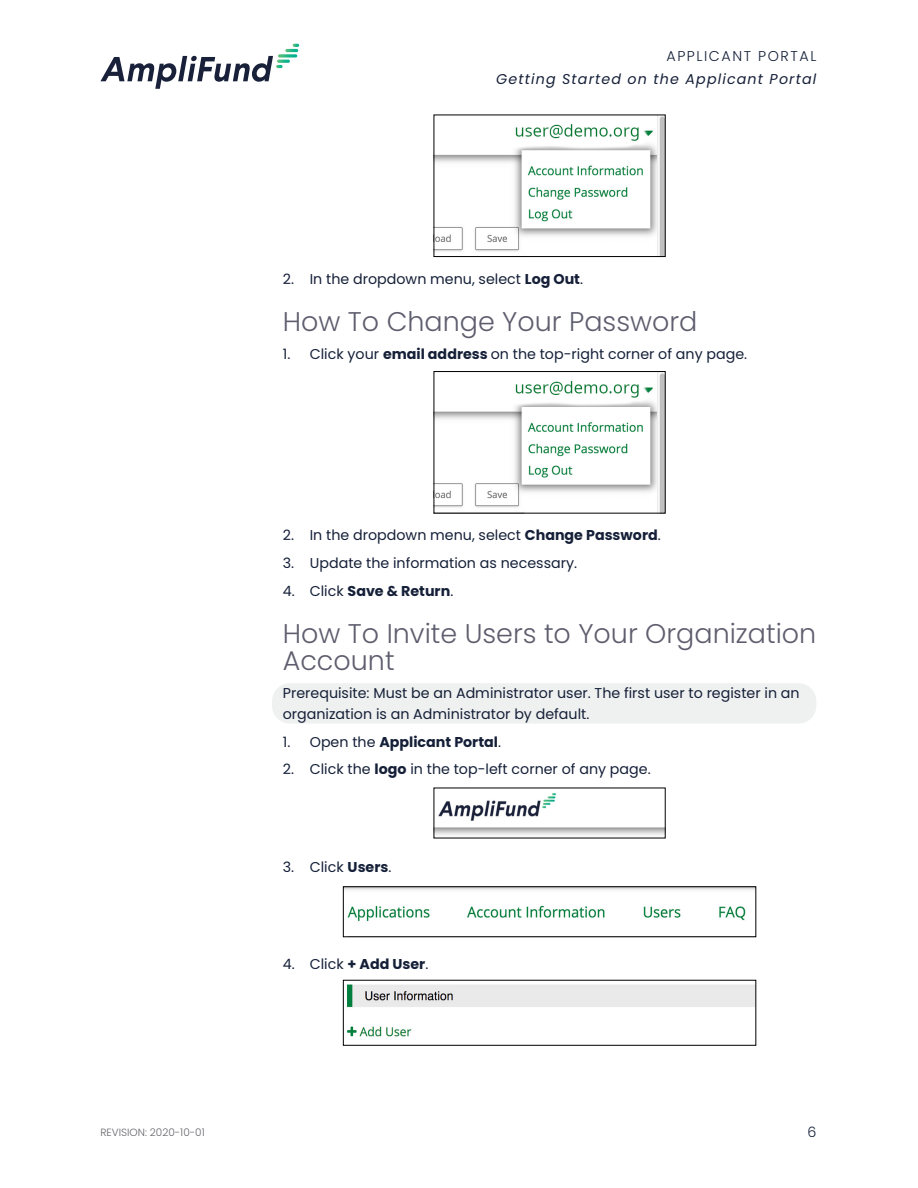
<style>
.page{position:relative;width:918px;height:1188px;background:#fff}
.page>*{position:absolute;margin:0;border:0;box-sizing:border-box;transform-origin:0 0}
.Heading_2{font:300 27px/27px "Poppins";color:#5e5d6e}
.t1{font:14.25px/21px "Poppins";color:#152038}
.t2{font:700 14.25px "Poppins";color:#152038}
.t3{font:italic 14.25px "Poppins";letter-spacing:.08em;color:#152038}
.t4{font:300 14.25px "Poppins";letter-spacing:.11em;color:#152038}
.t5{font:300 10.5px "Poppins";color:#64656a}
.s1{font-weight:700}
.s2{font-weight:400}
</style>
<div class="page">
<svg style="left:100px;top:44px;width:199px;height:45px"></svg>
<div style="left:272px;top:683px;width:544px;height:41px;background:#eff0f0;border-radius:18px"></div>
<img style="left:436px;top:117px;width:227px;height:138px">
<div style="left:434px;top:115px;width:231px;height:142px;border:1px solid #000"></div>
<img style="left:436px;top:373px;width:227px;height:138px">
<div style="left:434px;top:371px;width:231px;height:142px;border:1px solid #000"></div>
<img style="left:436px;top:793px;width:227px;height:42px">
<img style="left:345px;top:889px;width:409px;height:33px">
<div style="left:343px;top:887px;width:413px;height:50px;border:1px solid #000"></div>
<img style="left:347px;top:984px;width:407px;height:53px">
<p class="t5" style="left:100px;top:1127px;width:106px">REVISION: 2020-10-01</p>
<p class="t4" style="left:667px;top:48px;width:151px">APPLICANT PORTAL</p>
<p class="t3" style="left:496px;top:71px;width:322px">Getting Started on the Applicant Portal</p>
<p class="t1" style="left:283px;top:269px;width:302px">2. In the dropdown menu, select <span class="s1">Log Out</span>.</p>
<p class="Heading_2" style="left:283px;top:308px;width:416px">How To Change Your Password</p>
<p class="t1" style="left:283px;top:344px;width:466px">1. Click your <span class="s1">email address</span> on the top-right corner of any page.</p>
<p class="t1" style="left:283px;top:525px;width:379px">2. In the dropdown menu, select <span class="s1">Change Password</span>.</p>
<p class="t1" style="left:283px;top:553px;width:296px">3. Update the information as necessary.</p>
<p class="t2" style="left:283px;top:583px;width:172px"><span class="s2">4. Click</span> Save &amp; Return<span class="s2">.</span></p>
<p class="Heading_2" style="left:283px;top:620px;width:535px">How To Invite Users to Your Organization<br>Account</p>
<p class="t1" style="left:283px;top:683px;width:518px">Prerequisite: Must be an Administrator user. The first user to register in an organization is an Administrator by default.</p>
<p class="t2" style="left:283px;top:733px;width:220px"><span class="s2">1. Open the</span> Applicant Portal<span class="s2">.</span></p>
<p class="t1" style="left:283px;top:759px;width:369px">2. Click the <span class="s1">logo</span> in the top-left corner of any page.</p>
<p class="t1" style="left:283px;top:857px;width:110px">3. Click <span class="s1">Users</span>.</p>
<p class="t1" style="left:283px;top:954px;width:147px">4. Click <span class="s1">+ Add User</span>.</p>
<p class="t4" style="left:807px;top:1124px;width:10px">6</p>
</div>
